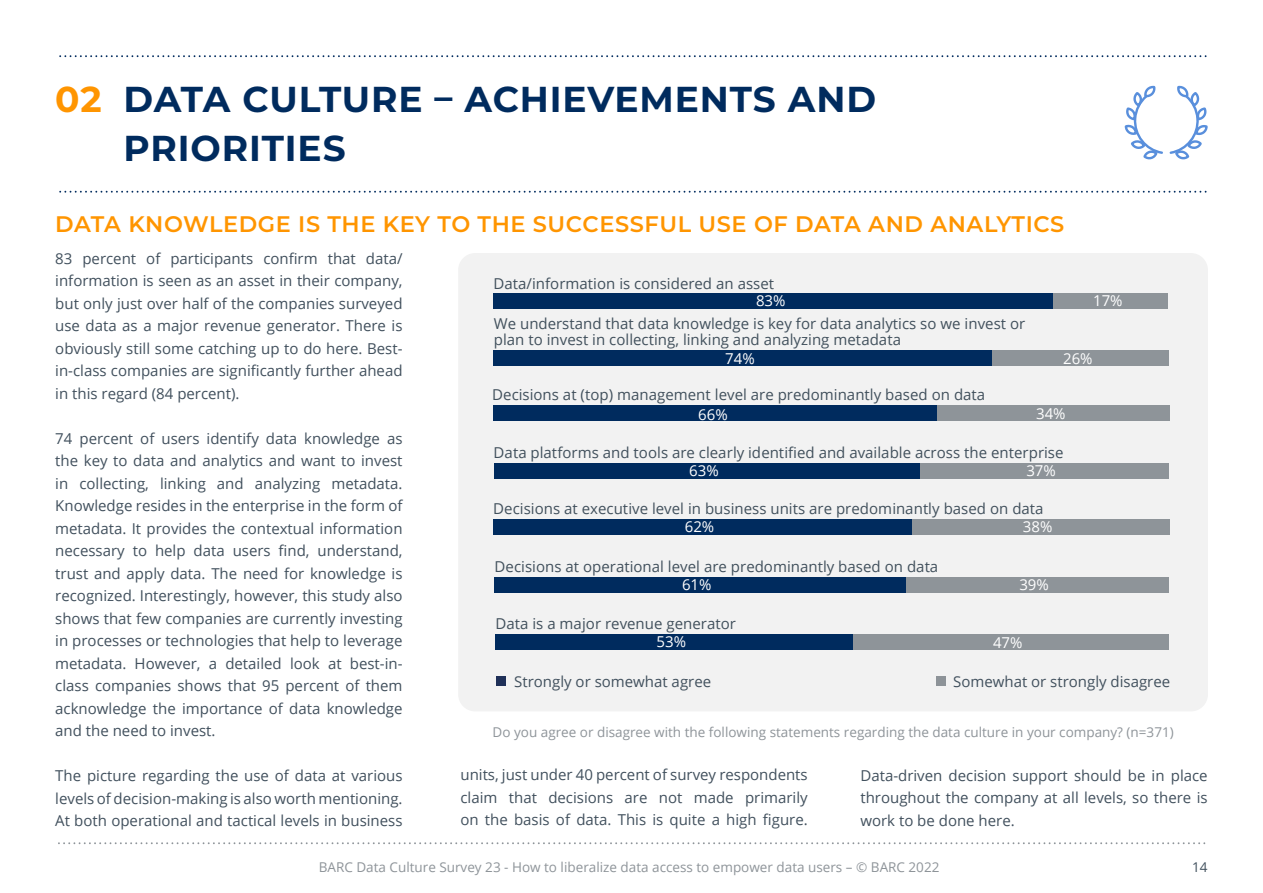
<style>
.page{position:relative;width:1263px;height:893px;background:#fff}
.page>*{position:absolute;margin:0;border:0;box-sizing:border-box;transform-origin:0 0}
.t1{font:700 36px/49.5px "Montserrat";letter-spacing:.025em;color:#002b5e}
.t2{font:700 36px "Montserrat";color:#ff9500}
.t3{font:600 22.5px "Montserrat";letter-spacing:.025em;color:#ff9500}
.t4{font:15px/22.5px "Open Sans";color:#41505d;text-align:justify}
.t5{font:15px/16.5px "Open Sans";color:#41505c}
.t6{font:15px "Open Sans";color:#fff}
.t7{font:13.5px "Open Sans";color:#8e9499}
.t8{font:13.5px "Open Sans";color:#41505d}
</style>
<div class="page">
<svg style="left:58px;top:842px;width:1147px;height:2px"></svg>
<div style="left:458px;top:253px;width:750px;height:458px;background:#f2f2f2;border-radius:17px"></div>
<div style="left:494px;top:293px;width:560px;height:15px;background:#002b5e"></div>
<div style="left:1053px;top:293px;width:115px;height:15px;background:#8e9499"></div>
<div style="left:493px;top:350px;width:500px;height:15px;background:#002b5e"></div>
<div style="left:992px;top:350px;width:176px;height:15px;background:#8e9499"></div>
<div style="left:493px;top:406px;width:446px;height:15px;background:#002b5e"></div>
<div style="left:938px;top:406px;width:232px;height:15px;background:#8e9499"></div>
<div style="left:494px;top:463px;width:426px;height:15px;background:#002b5e"></div>
<div style="left:920px;top:463px;width:248px;height:15px;background:#8e9499"></div>
<div style="left:493px;top:520px;width:419px;height:15px;background:#002b5e"></div>
<div style="left:912px;top:520px;width:257px;height:15px;background:#8e9499"></div>
<div style="left:494px;top:577px;width:412px;height:15px;background:#002b5e"></div>
<div style="left:906px;top:577px;width:262px;height:15px;background:#8e9499"></div>
<div style="left:495px;top:635px;width:358px;height:15px;background:#002b5e"></div>
<div style="left:853px;top:635px;width:315px;height:15px;background:#8e9499"></div>
<div style="left:496px;top:676px;width:10px;height:9px;background:#1f3058"></div>
<div style="left:936px;top:676px;width:9px;height:9px;background:#8d9398"></div>
<svg style="left:59px;top:55px;width:1147px;height:2px"></svg>
<svg style="left:59px;top:191px;width:1147px;height:2px"></svg>
<svg style="left:1125px;top:85px;width:83px;height:75px"></svg>
<h1 class="t2" style="left:55px;top:73px;width:48px">02</h1>
<h1 class="t1" style="left:123px;top:72px;width:754px">DATA CULTURE – ACHIEVEMENTS AND<br>PRIORITIES</h1>
<h2 class="t3" style="left:55px;top:208px;width:1011px">DATA KNOWLEDGE IS THE KEY TO THE SUCCESSFUL USE OF DATA AND ANALYTICS</h2>
<p class="t4" style="left:55px;top:246px;width:349px">83 percent of participants confirm that data/ information is seen as an asset in their company, but only just over half of the companies surveyed use data as a major revenue generator. There is obviously still some catching up to do here. Best&shy;in-class companies are significantly further ahead in this regard (84 percent).</p>
<p class="t4" style="left:55px;top:426px;width:349px">74 percent of users identify data knowledge as the key to data and analytics and want to invest in collecting, linking and analyzing metadata.<br>Knowledge resides in the enterprise in the form of metadata. It provides the contextual information necessary to help data users find, understand, trust and apply data. The need for knowledge is recognized. Interestingly, however, this study also shows that few companies are currently investing in processes or technologies that help to leverage metadata. However, a detailed look at best-in&shy;class companies shows that 95 percent of them acknowledge the importance of data knowledge and the need to invest.</p>
<p class="t4" style="left:55px;top:764px;width:349px">The picture regarding the use of data at various levels of decision-making is also worth mentioning.<br>At both operational and tactical levels in business</p>
<p class="t5" style="left:493px;top:275px;width:282px">Data/information is considered an asset</p>
<p class="t6" style="left:756px;top:290px;width:31px">83%</p>
<p class="t6" style="left:1093px;top:290px;width:31px">17%</p>
<p class="t5" style="left:494px;top:315px;width:533px">We understand that data knowledge is key for data analytics so we invest or plan to invest in collecting, linking and analyzing metadata</p>
<p class="t6" style="left:725px;top:348px;width:31px">74%</p>
<p class="t6" style="left:1063px;top:348px;width:31px">26%</p>
<p class="t5" style="left:492px;top:386px;width:494px">Decisions at (top) management level are predominantly based on data</p>
<p class="t6" style="left:698px;top:404px;width:31px">66%</p>
<p class="t6" style="left:1036px;top:404px;width:31px">34%</p>
<p class="t5" style="left:494px;top:444px;width:571px">Data platforms and tools are clearly identified and available across the enterprise</p>
<p class="t6" style="left:689px;top:460px;width:31px">63%</p>
<p class="t6" style="left:1026px;top:460px;width:31px">37%</p>
<p class="t5" style="left:493px;top:500px;width:552px">Decisions at executive level in business units are predominantly based on data</p>
<p class="t6" style="left:685px;top:516px;width:31px">62%</p>
<p class="t6" style="left:1023px;top:516px;width:31px">38%</p>
<p class="t5" style="left:495px;top:558px;width:445px">Decisions at operational level are predominantly based on data</p>
<p class="t6" style="left:682px;top:574px;width:31px">61%</p>
<p class="t6" style="left:1019px;top:574px;width:31px">39%</p>
<p class="t5" style="left:495px;top:615px;width:242px">Data is a major revenue generator</p>
<p class="t6" style="left:656px;top:631px;width:31px">53%</p>
<p class="t6" style="left:993px;top:632px;width:31px">47%</p>
<p class="t4" style="left:514px;top:669px;width:198px">Strongly or somewhat agree</p>
<p class="t4" style="left:953px;top:669px;width:219px">Somewhat or strongly disagree</p>
<p class="t7" style="left:492px;top:723px;width:683px">Do you agree or disagree with the following statements regarding the data culture in your company? (n=371)</p>
<p class="t4" style="left:460px;top:763px;width:349px">units, just under 40 percent of survey respondents claim that decisions are not made primarily on the basis of data. This is quite a high figure.</p>
<p class="t4" style="left:860px;top:763px;width:349px">Data-driven decision support should be in place throughout the company at all levels, so there is work to be done here.</p>
<p class="t7" style="left:319px;top:858px;width:622px">BARC Data Culture Survey 23 - How to liberalize data access to empower data users – © BARC 2022</p>
<p class="t8" style="left:1192px;top:858px;width:17px">14</p>
</div>
